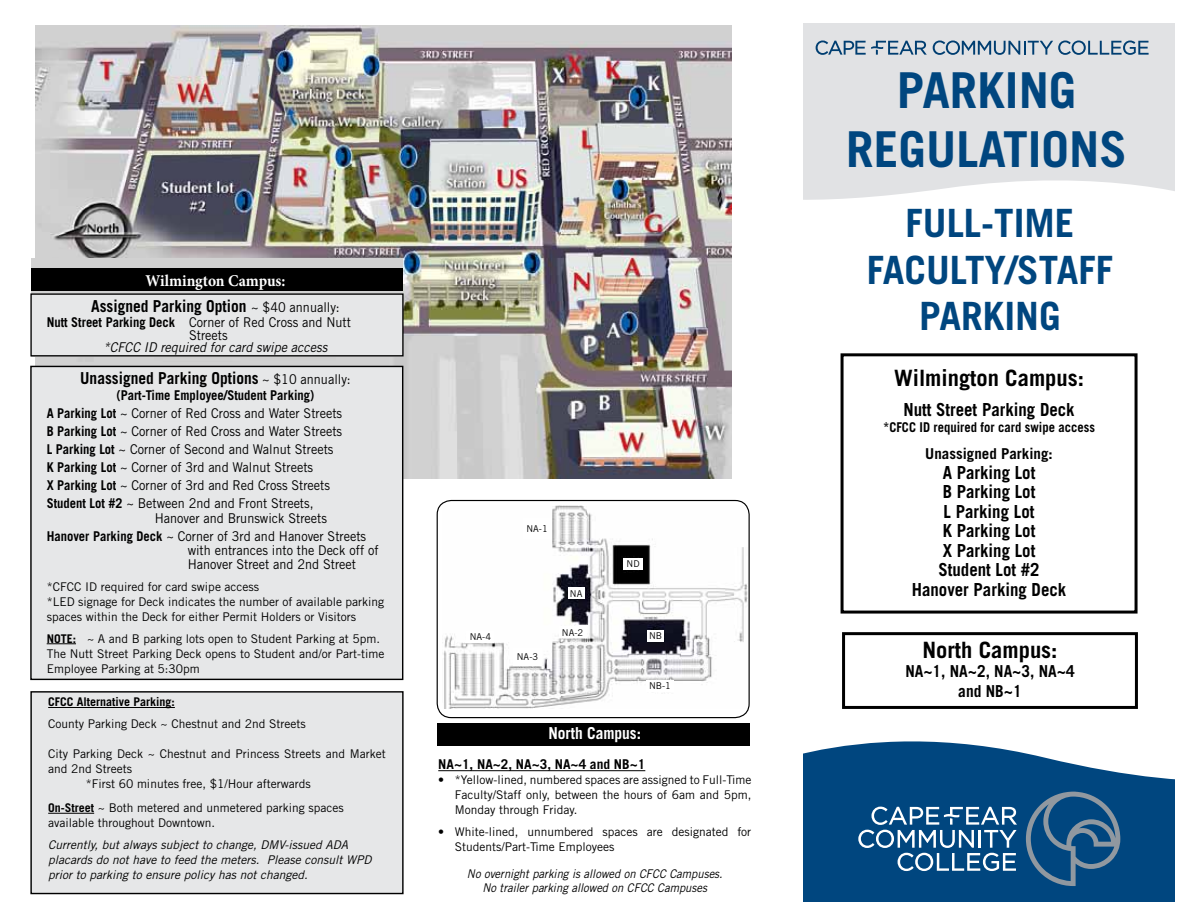
<style>
.page{position:relative;width:1188px;height:918px;background:#fff}
.page>*{position:absolute;margin:0;border:0;box-sizing:border-box;transform-origin:0 0}
.t1{font:700 49.5px/59.4px "Trade Gothic LT Std";color:#00467f;text-align:center}
.t2{font:700 39px/46.8px "Trade Gothic LT Std";color:#00467f;text-align:center}
.t3{font:700 22.5px "Trade Gothic LT Std";color:#000}
.t4{font:700 18px/19.5px "Trade Gothic LT Std";color:#000;text-align:center;scale:.94 1}
.t5{font:700 16.5px/19.5px "Trade Gothic LT Std";color:#000;text-align:center;scale:.94 1}
.t6{font:700 16.5px "Minion Pro";letter-spacing:-.005em;color:#fff;scale:.94 1}
.t7{font:700 16.5px "Trade Gothic LT Std";color:#fff;scale:.94 1}
.t8{font:700 15px "Trade Gothic LT Std";color:#000}
.t9{font:13.5px/18px "Trade Gothic LT Std";color:#000;scale:.94 1}
.t10{font:700 13.5px "Trade Gothic LT Std";color:#000;scale:.94 1}
.t11{font:italic 13.5px "Trade Gothic LT Std";color:#000;scale:.94 1}
.t12{font:700 13.5px "Trade Gothic LT Std";color:#000}
.t13{font:12px/15px "Trade Gothic LT Std";color:#000}
.t14{font:italic 12px/15px "Trade Gothic LT Std";color:#000}
.t15{font:italic 12px/13.5px "Trade Gothic LT Std";color:#000;text-align:center;scale:.94 1}
.t16{font:700 12px "Trade Gothic LT Std";color:#000}
.t17{font:9.3px "Trade Gothic LT Std";color:#000}
.s1{font-weight:400;font-size:13.5px}
.s2{font-weight:700}
</style>
<div class="page">
<img style="left:36px;top:26px;width:696px;height:453px">
<div style="left:31px;top:258px;width:372px;height:98px;background:#d1d1d1"></div>
<img style="left:442px;top:506px;width:305px;height:203px">
<div style="left:437px;top:500px;width:313px;height:218px;border:1px solid #000;border-radius:14px"></div>
<div style="left:523px;top:518px;width:28px;height:21px;background:#fff"></div>
<div style="left:513px;top:648px;width:29px;height:18px;background:#fff"></div>
<div style="left:559px;top:627px;width:28px;height:11px;background:#fff"></div>
<div style="left:646px;top:680px;width:28px;height:11px;background:#fff"></div>
<div style="left:623px;top:558px;width:20px;height:12px;background:#fff"></div>
<div style="left:568px;top:587px;width:17px;height:12px;background:#fff"></div>
<div style="left:647px;top:630px;width:17px;height:12px;background:#fff"></div>
<div style="left:467px;top:631px;width:27px;height:12px;background:#fff"></div>
<div style="left:31px;top:294px;width:372px;height:62px;background:#e6e7e8"></div>
<div style="left:30px;top:293px;width:374px;height:63px;border:1px solid #000"></div>
<div style="left:31px;top:366px;width:372px;height:313px;background:#e6e7e8"></div>
<div style="left:30px;top:366px;width:373px;height:314px;border:1px solid #000"></div>
<div style="left:31px;top:692px;width:372px;height:202px;background:#e6e7e8"></div>
<div style="left:30px;top:691px;width:374px;height:203px;border:1px solid #000"></div>
<div style="left:804px;top:23px;width:371px;height:186px;background:#e1e2e4"></div>
<svg style="left:933px;top:41px;width:216px;height:14px"></svg>
<svg style="left:816px;top:41px;width:111px;height:14px"></svg>
<svg style="left:803px;top:180px;width:372px;height:29px"></svg>
<svg style="left:804px;top:741px;width:371px;height:160px;background:#205d8f"></svg>
<svg style="left:1026px;top:792px;width:94px;height:94px;background:#275c87"></svg>
<svg style="left:858px;top:807px;width:159px;height:64px"></svg>
<div style="left:437px;top:723px;width:313px;height:23px;background:#000"></div>
<div style="left:841px;top:353px;width:297px;height:261px;border:3px solid #000"></div>
<div style="left:842px;top:632px;width:296px;height:77px;border:3px solid #000"></div>
<hr style="left:48px;top:707px;width:127px;height:1px;background:#000">
<hr style="left:48px;top:813px;width:46px;height:1px;background:#000">
<div style="left:31px;top:268px;width:372px;height:23px;background:#000"></div>
<svg style="left:47px;top:643px;width:29px;height:1px"></svg>
<hr style="left:438px;top:770px;width:207px;height:1px;background:#000">
<h3 class="t6" style="left:146px;top:269px;width:150px">Wilmington Campus:</h3>
<h3 class="t5" style="left:91px;top:296px;width:266px">Assigned Parking Option <span class="s1">~ $40 annually:</span></h3>
<p class="t9" style="left:189px;top:315px;width:174px;line-height:13.5px;text-indent:-143px"><span class="s2">Nutt Street Parking Deck</span> Corner of Red Cross and Nutt<br>Streets</p>
<p class="t11" style="left:104px;top:339px;width:240px">*CFCC ID required for card swipe access</p>
<h3 class="t5" style="left:80px;top:368px;width:289px">Unassigned Parking Options <span class="s1">~ $10 annually:</span></h3>
<p class="t9" style="left:47px;top:386px;width:316px;text-indent:70px"><span class="s2">(Part-Time Employee/Student Parking)<br>A Parking Lot</span> ~ Corner of Red Cross and Water Streets <span class="s2">B Parking Lot</span> ~ Corner of Red Cross and Water Streets <span class="s2">L Parking Lot</span> ~ Corner of Second and Walnut Streets <span class="s2">K Parking Lot</span> ~ Corner of 3rd and Walnut Streets<br><span class="s2">X Parking Lot</span> ~ Corner of 3rd and Red Cross Streets <span class="s2">Student Lot #2</span> ~ Between 2nd and Front Streets,</p>
<p class="t9" style="left:47px;top:509px;width:341px;text-indent:108px">Hanover and Brunswick Streets<br><span class="s2">Hanover Parking Deck</span> ~ Corner of 3rd and Hanover Streets</p>
<p class="t9" style="left:188px;top:543px;width:205px;line-height:14.2px">with entrances into the Deck off of<br>Hanover Street and 2nd Street</p>
<p class="t13" style="left:47px;top:579px;width:339px">*CFCC ID required for card swipe access<br>*LED signage for Deck indicates the number of available parking spaces within the Deck for either Permit Holders or Visitors</p>
<p class="t13" style="left:47px;top:631px;width:339px"><span class="s2">NOTE:</span> ~ A and B parking lots open to Student Parking at 5pm.<br>The Nutt Street Parking Deck opens to Student and/or Part-time<br>Employee Parking at 5:30pm</p>
<p class="t16" style="left:48px;top:695px;width:128px">CFCC Alternative Parking:</p>
<p class="t13" style="left:48px;top:716px;width:259px">County Parking Deck ~ Chestnut and 2nd Streets</p>
<p class="t13" style="left:48px;top:746px;width:339px">City Parking Deck ~ Chestnut and Princess Streets and Market</p>
<p class="t13" style="left:48px;top:761px;width:85px">and 2nd Streets</p>
<p class="t13" style="left:86px;top:776px;width:227px">*First 60 minutes free, $1/Hour afterwards</p>
<p class="t13" style="left:48px;top:800px;width:297px"><span class="s2">On-Street</span> ~ Both metered and unmetered parking spaces available throughout Downtown.</p>
<p class="t14" style="left:48px;top:837px;width:325px">Currently, but always subject to change, DMV-issued ADA placards do not have to feed the meters. Please consult WPD prior to parking to ensure policy has not changed.</p>
<p class="t17" style="left:526px;top:523px;width:23px">NA-1</p>
<p class="t17" style="left:570px;top:588px;width:14px">NA</p>
<p class="t17" style="left:627px;top:558px;width:14px">ND</p>
<p class="t17" style="left:562px;top:627px;width:23px">NA-2</p>
<p class="t17" style="left:470px;top:631px;width:23px">NA-4</p>
<p class="t17" style="left:649px;top:630px;width:14px">NB</p>
<p class="t17" style="left:517px;top:652px;width:23px">NA-3</p>
<p class="t17" style="left:649px;top:680px;width:23px">NB-1</p>
<h3 class="t7" style="left:548px;top:723px;width:100px">North Campus:</h3>
<p class="t12" style="left:438px;top:756px;width:209px">NA~1, NA~2, NA~3, NA~4 and NB~1</p>
<p class="t13" style="left:455px;top:772px;width:298px;text-align:justify;text-indent:-16px">• *Yellow-lined, numbered spaces are assigned to Full-Time Faculty/Staff only, between the hours of 6am and 5pm, Monday through Friday.</p>
<p class="t13" style="left:455px;top:824px;width:298px;text-indent:-16px">• White-lined, unnumbered spaces are designated for<br>Students/Part-Time Employees</p>
<p class="t15" style="left:467px;top:867px;width:274px">No overnight parking is allowed on CFCC Campuses.<br>No trailer parking allowed on CFCC Campuses</p>
<h1 class="t1" style="left:846px;top:60px;width:277px">Parking<br>Regulations</h1>
<h2 class="t2" style="left:867px;top:199px;width:229px">Full-Time<br>Faculty/Staff<br>Parking</h2>
<h3 class="t3" style="left:894px;top:365px;width:192px">Wilmington Campus:</h3>
<h3 class="t4" style="left:903px;top:399px;width:184px">Nutt Street Parking Deck</h3>
<p class="t10" style="left:883px;top:419px;width:227px">*CFCC ID required for card swipe access</p>
<p class="t8" style="left:925px;top:445px;width:129px">Unassigned Parking:</p>
<h3 class="t4" style="left:912px;top:462px;width:166px">A Parking Lot<br>B Parking Lot<br>L Parking Lot<br>K Parking Lot<br>X Parking Lot<br>Student Lot #2<br>Hanover Parking Deck</h3>
<h3 class="t3" style="left:923px;top:636px;width:137px">North Campus:</h3>
<h3 class="t5" style="left:905px;top:661px;width:182px">NA~1, NA~2, NA~3, NA~4 and NB~1</h3>
</div>
